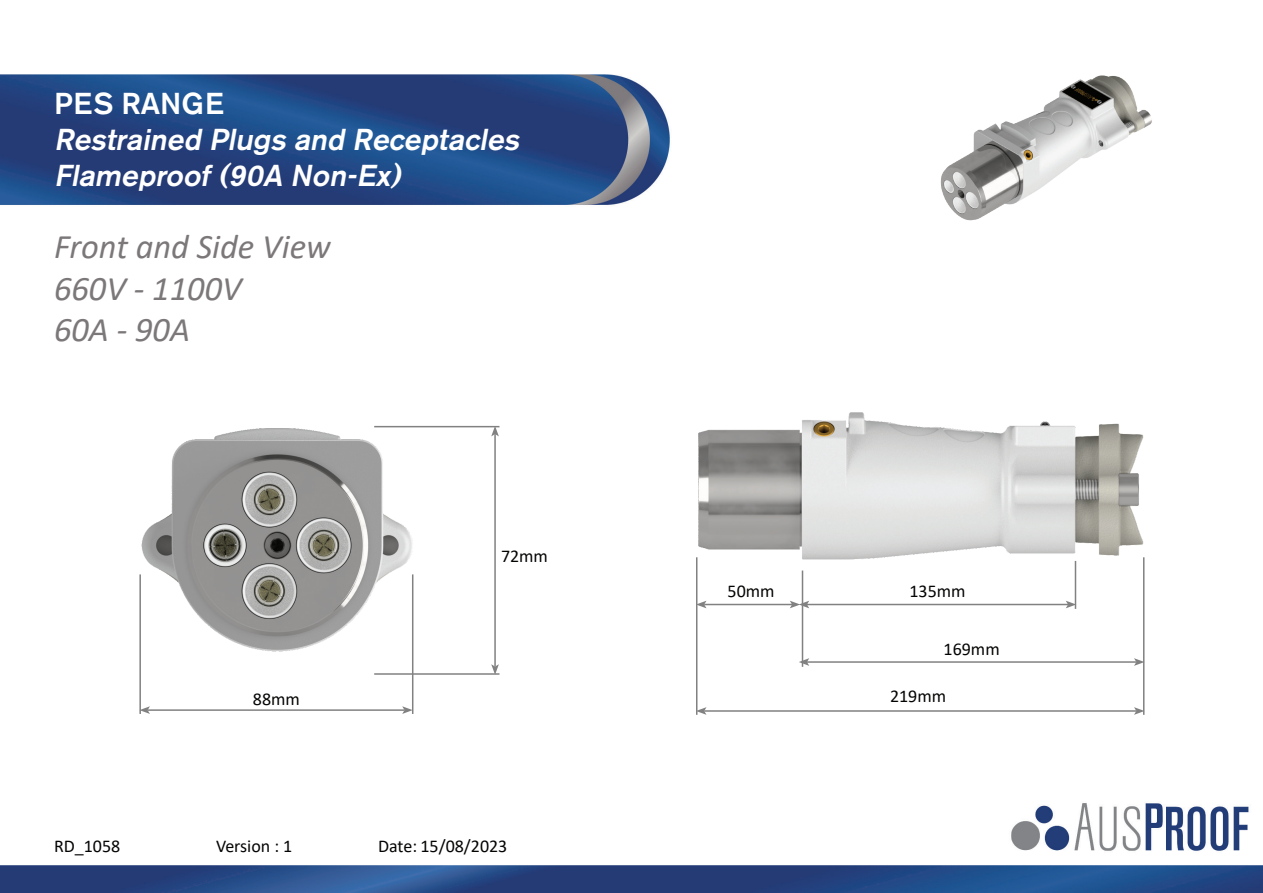
<style>
.page{position:relative;width:1263px;height:893px;background:#fff}
.page>*{position:absolute;margin:0;border:0;box-sizing:border-box;transform-origin:0 0}
.t1{font:italic 34.5px/41.4px "Calibri";color:#7c7879}
.t2{font:italic 500 30px/36px "Akzidenz Grotesk BE";color:#fff}
.t3{font:500 30px "Akzidenz Grotesk BE";letter-spacing:.01em;color:#fff}
.t4{font:18px "Calibri";color:#040503}
</style>
<div class="page">
<img style="left:0;top:74px;width:1263px;height:819px">
<img style="left:930px;top:74px;width:232px;height:158px">
<img style="left:141px;top:428px;width:282px;height:230px">
<hr style="left:374px;top:426px;width:125px;height:1px;background:#808180">
<hr style="left:374px;top:673px;width:125px;height:2px;background:#808180">
<hr style="left:494px;top:434px;width:2px;height:232px;background:#808180">
<svg style="left:491px;top:427px;width:8px;height:9px"></svg>
<svg style="left:491px;top:664px;width:8px;height:11px"></svg>
<hr style="left:139px;top:574px;width:2px;height:140px;background:#808180">
<hr style="left:412px;top:574px;width:1px;height:140px;background:#808180">
<hr style="left:148px;top:709px;width:256px;height:2px;background:#808180">
<svg style="left:139px;top:706px;width:11px;height:8px"></svg>
<svg style="left:402px;top:706px;width:10px;height:8px"></svg>
<img style="left:698px;top:411px;width:445px;height:150px">
<hr style="left:1143px;top:557px;width:1px;height:158px;background:#808180">
<hr style="left:1075px;top:561px;width:1px;height:48px;background:#808180">
<hr style="left:802px;top:570px;width:1px;height:97px;background:#808180">
<hr style="left:696px;top:557px;width:1px;height:158px;background:#808180">
<hr style="left:807px;top:604px;width:261px;height:1px;background:#808180">
<svg style="left:1066px;top:601px;width:9px;height:7px"></svg>
<hr style="left:704px;top:604px;width:88px;height:1px;background:#808180">
<svg style="left:790px;top:601px;width:19px;height:7px"></svg>
<svg style="left:697px;top:601px;width:9px;height:7px"></svg>
<hr style="left:807px;top:661px;width:329px;height:2px;background:#808180">
<svg style="left:1134px;top:658px;width:9px;height:8px"></svg>
<svg style="left:799px;top:658px;width:10px;height:8px"></svg>
<hr style="left:704px;top:710px;width:432px;height:2px;background:#808180">
<svg style="left:1134px;top:707px;width:10px;height:8px"></svg>
<svg style="left:696px;top:707px;width:10px;height:8px"></svg>
<h2 class="t3" style="left:54px;top:85px;width:172px">PES RANGE</h2>
<h2 class="t2" style="left:54px;top:121px;width:473px">Restrained Plugs and Receptacles<br>Flameproof(90A Non-Ex)</h2>
<h1 class="t1" style="left:54px;top:225px;width:278px">Front and Side View<br>660V - 1100V<br>60A - 90A</h1>
<p class="t4" style="left:253px;top:687px;width:49px">88mm</p>
<p class="t4" style="left:501px;top:543px;width:49px">72mm</p>
<p class="t4" style="left:54px;top:834px;width:68px">RD_1058</p>
<p class="t4" style="left:216px;top:834px;width:78px">Version : 1</p>
<p class="t4" style="left:378px;top:834px;width:131px">Date: 15/08/2023</p>
<p class="t4" style="left:728px;top:579px;width:49px">50mm</p>
<p class="t4" style="left:909px;top:579px;width:58px">135mm</p>
<p class="t4" style="left:943px;top:636px;width:58px">169mm</p>
<p class="t4" style="left:890px;top:684px;width:58px">219mm</p>
</div>
